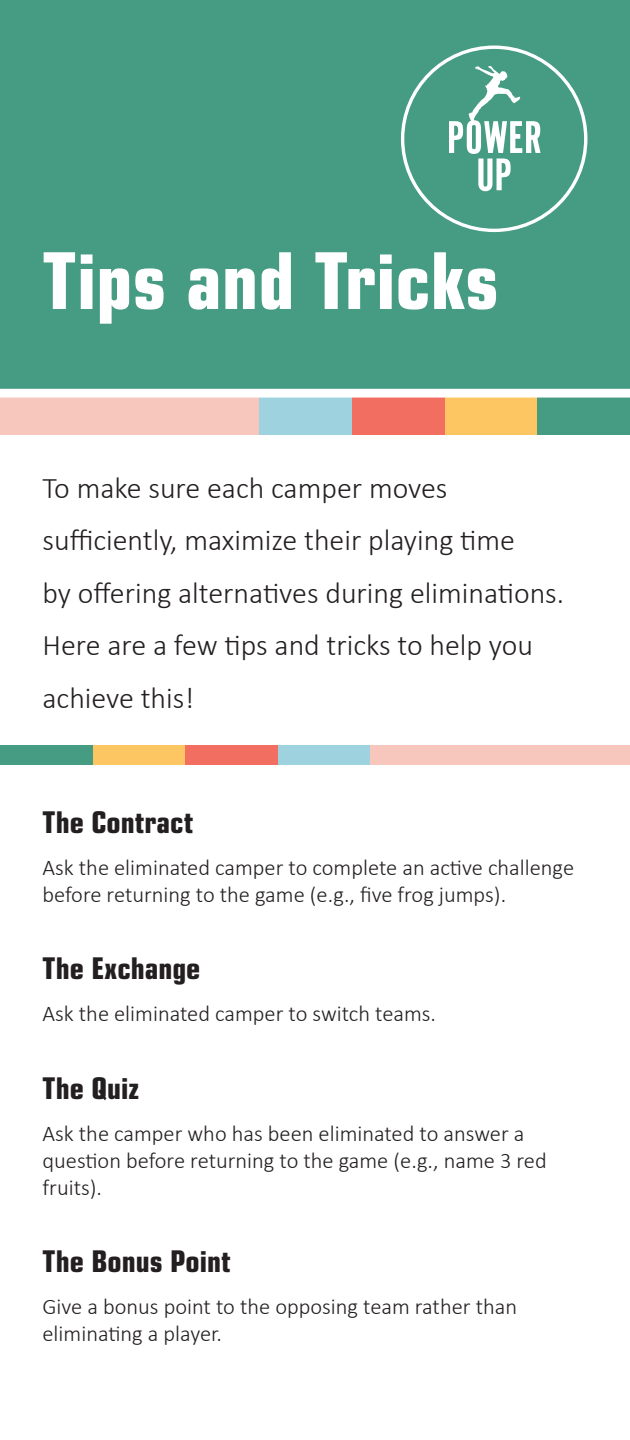
<style>
.page{position:relative;width:630px;height:1440px;background:#fff}
.page>*{position:absolute;margin:0;border:0;box-sizing:border-box;transform-origin:0 0}
.t1{font:85px "Eurostile Con Hea";color:#fff}
.t2{font:32.5px "Eurostile Con Hea";color:#231f20}
.t3{font:300 30px/52.5px "Calibri";color:#231f20}
.t4{font:300 22.5px/27px "Calibri";color:#231f20}
</style>
<div class="page">
<div style="left:0;top:0;width:630px;height:398px;background:#469b83"></div>
<div style="left:537px;top:398px;width:93px;height:37px;background:#469b83"></div>
<div style="left:445px;top:398px;width:92px;height:37px;background:#fec662"></div>
<div style="left:352px;top:398px;width:93px;height:37px;background:#f26e61"></div>
<div style="left:259px;top:398px;width:93px;height:37px;background:#9ed2df"></div>
<div style="left:0;top:398px;width:259px;height:37px;background:#f7c6bd"></div>
<div style="left:0;top:389px;width:630px;height:9px;background:#fff"></div>
<svg style="left:449px;top:66px;width:92px;height:125px"></svg>
<div style="left:0;top:745px;width:93px;height:20px;background:#469b83"></div>
<div style="left:93px;top:745px;width:92px;height:20px;background:#fec662"></div>
<div style="left:185px;top:745px;width:93px;height:20px;background:#f26e61"></div>
<div style="left:278px;top:745px;width:93px;height:20px;background:#9ed2df"></div>
<div style="left:371px;top:745px;width:259px;height:20px;background:#f7c6bd"></div>
<h1 class="t1" style="left:43px;top:219px;width:458px">Tips and Tricks</h1>
<h3 class="t3" style="left:43px;top:461px;width:523px">To make sure each camper moves sufficiently, maximize their playing time<br>by offering alternatives during eliminations.<br>Here are a few tips and tricks to help you achieve this!</h3>
<h2 class="t2" style="left:43px;top:798px;width:152px">The Contract</h2>
<p class="t4" style="left:43px;top:853px;width:533px">Ask the eliminated camper to complete an active challenge before returning to the game (e.g., five frog jumps).</p>
<h2 class="t2" style="left:43px;top:945px;width:159px">The Exchange</h2>
<p class="t4" style="left:43px;top:1000px;width:395px">Ask the eliminated camper to switch teams.</p>
<h2 class="t2" style="left:43px;top:1064px;width:98px">The Quiz</h2>
<p class="t4" style="left:43px;top:1119px;width:506px">Ask the camper who has been eliminated to answer a question before returning to the game (e.g., name 3 red fruits).</p>
<h2 class="t2" style="left:43px;top:1238px;width:190px">The Bonus Point</h2>
<p class="t4" style="left:43px;top:1293px;width:476px">Give a bonus point to the opposing team rather than eliminating a player.</p>
</div>
